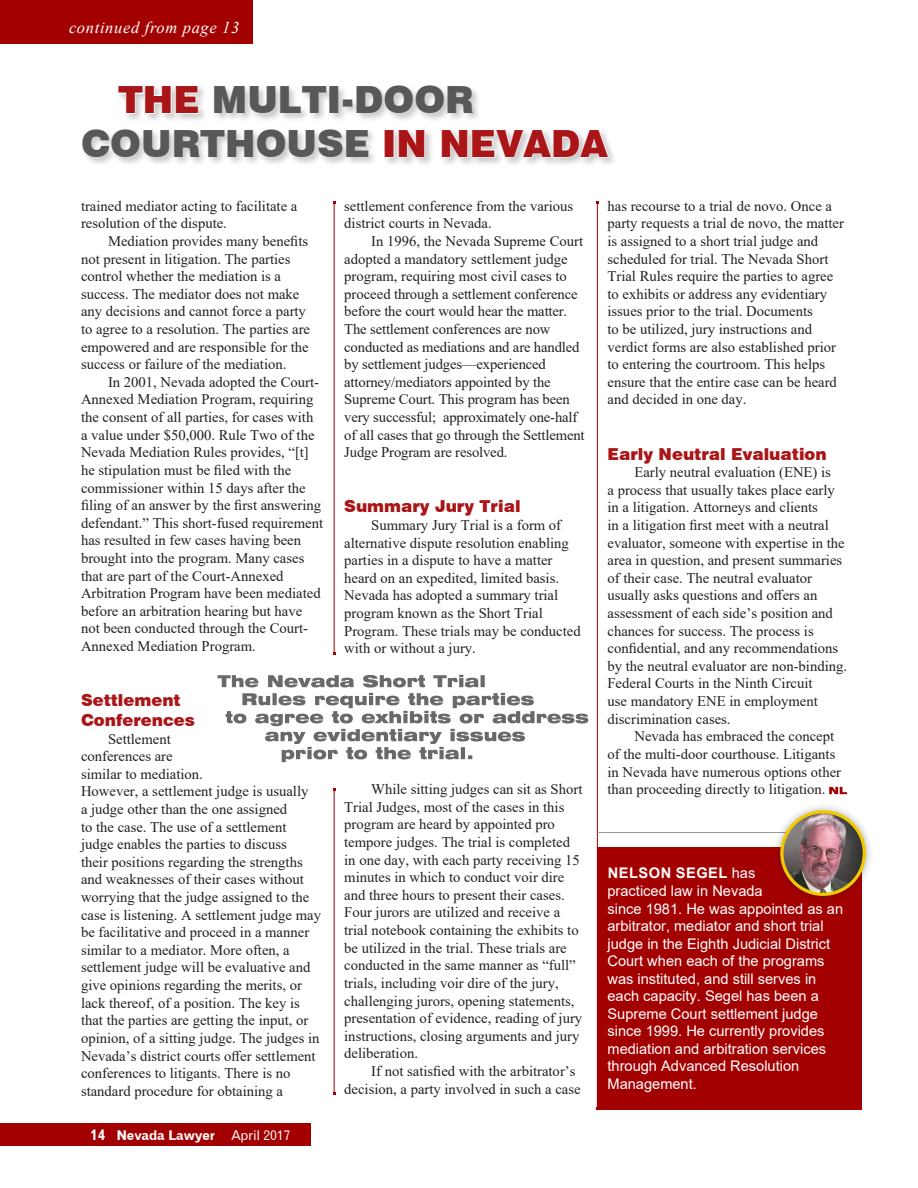
<style>
.page{position:relative;width:918px;height:1188px;background:#fff}
.page>*{position:absolute;margin:0;border:0;box-sizing:border-box;transform-origin:0 0}
.t1{font:900 37.5px "Swiss 721 BT";color:#57585a}
.t2{font:900 16.5px/19.8px "Swiss 721 BT";color:#aa1517}
.t3{font:italic 16.5px "Times New Roman";letter-spacing:.04em;color:#fff}
.t4{font:14.7px/17.5px "Times New Roman";color:#231f20}
.t5{font:14.7px/17.5px "Arial";color:#fff}
.t6{font:13.5px "Gothic 720 BT Bold B";letter-spacing:-.01em;color:#fff}
.s1{color:#aa1517}
.s2{font-size:15px}
.s3{font-family:"Gothic 720 BT Roman B"}
.s4{font-weight:700}
</style>
<div class="page">
<div style="left:597px;top:847px;width:265px;height:263px;background:#a30001"></div>
<div style="left:0;top:0;width:253px;height:43px;background:#a30001"></div>
<hr style="left:334px;top:202px;width:1px;height:452px;background:#a30001">
<hr style="left:597px;top:202px;width:1px;height:906px;background:#a30001">
<div style="left:0;top:1124px;width:310px;height:22px;background:#a30001"></div>
<hr style="left:597px;top:832px;width:226px;height:1px;background:#999">
<svg style="left:829px;top:787px;width:18px;height:7px"></svg>
<svg style="left:217px;top:675px;width:371px;height:87px"></svg>
<hr style="left:334px;top:790px;width:1px;height:303px;background:#a30001">
<div style="left:773px;top:803px;width:101px;height:101px;background:#231f20;opacity:.36"></div>
<img style="left:782px;top:812px;width:82px;height:82px;border-radius:41px">
<div style="left:780px;top:810px;width:86px;height:86px;border:3px solid #f2ca04;border-radius:50%"></div>
<div style="left:80px;top:84px;width:538px;height:83px;background:#231f20;opacity:.24"></div>
<svg style="left:117px;top:85px;width:83px;height:30px"></svg>
<div style="left:384px;top:129px;width:11px;height:29px;border:2px solid #fff"></div>
<svg style="left:398px;top:119px;width:28px;height:39px"></svg>
<svg style="left:440px;top:119px;width:170px;height:40px"></svg>
<p class="t3" style="left:69px;top:16px;width:172px">continued from page 13</p>
<p class="t1" style="left:118px;top:77px;width:357px"><span class="s1">THE</span> MULTI-DOOR</p>
<p class="t1" style="left:81px;top:121px;width:529px">COURTHOUSE <span class="s1">IN NEVADA</span></p>
<p class="t4" style="left:81px;top:197px;width:218px">trained mediator acting to facilitate a resolution of the dispute.</p>
<p class="t4" style="left:81px;top:232px;width:231px;text-indent:27px">Mediation provides many benefits not present in litigation. The parties control whether the mediation is a success. The mediator does not make any decisions and cannot force a party to agree to a resolution. The parties are empowered and are responsible for the success or failure of the mediation.</p>
<p class="t4" style="left:81px;top:373px;width:244px;text-indent:27px">In 2001, Nevada adopted the Court-Annexed Mediation Program, requiring the consent of all parties, for cases with a value under $50,000. Rule Two of the Nevada Mediation Rules provides, “[t] he stipulation must be filed with the commissioner within 15 days after the filing of an answer by the first answering defendant.” This short-fused requirement has resulted in few cases having been brought into the program. Many cases that are part of the Court-Annexed Arbitration Program have been mediated before an arbitration hearing but have not been conducted through the Court-Annexed Mediation Program.</p>
<p class="t2" style="left:81px;top:690px;width:115px">Settlement<br>Conferences</p>
<p class="t4" style="left:81px;top:729px;width:242px;text-indent:27px">Settlement<br>conferences are<br>similar to mediation.<br>However, a settlement judge is usually<br>a judge other than the one assigned<br>to the case. The use of a settlement judge enables the parties to discuss<br>their positions regarding the strengths and weaknesses of their cases without worrying that the judge assigned to the case is listening. A settlement judge may be facilitative and proceed in a manner similar to a mediator. More often, a settlement judge will be evaluative and give opinions regarding the merits, or lack thereof, of a position. The key is that the parties are getting the input, or opinion, of a sitting judge. The judges in Nevada’s district courts offer settlement conferences to litigants. There is no standard procedure for obtaining a</p>
<p class="t6" style="left:90px;top:1126px;width:202px"><span class="s2">14</span> Nevada Lawyer <span class="s3">April 2017</span></p>
<p class="t4" style="left:344px;top:197px;width:231px">settlement conference from the various district courts in Nevada.</p>
<p class="t4" style="left:344px;top:232px;width:242px;text-indent:27px">In 1996, the Nevada Supreme Court adopted a mandatory settlement judge program, requiring most civil cases to proceed through a settlement conference before the court would hear the matter.<br>The settlement conferences are now conducted as mediations and are handled by settlement judges—experienced attorney/mediators appointed by the Supreme Court. This program has been very successful; approximately one-half of all cases that go through the Settlement Judge Program are resolved.</p>
<p class="t2" style="left:344px;top:496px;width:178px">Summary Jury Trial</p>
<p class="t4" style="left:344px;top:516px;width:238px;text-indent:27px">Summary Jury Trial is a form of alternative dispute resolution enabling parties in a dispute to have a matter heard on an expedited, limited basis.<br>Nevada has adopted a summary trial program known as the Short Trial Program. These trials may be conducted with or without a jury.</p>
<p class="t4" style="left:344px;top:780px;width:240px;text-indent:27px">While sitting judges can sit as Short Trial Judges, most of the cases in this program are heard by appointed pro tempore judges. The trial is completed in one day, with each party receiving 15 minutes in which to conduct voir dire and three hours to present their cases.<br>Four jurors are utilized and receive a trial notebook containing the exhibits to be utilized in the trial. These trials are conducted in the same manner as “full” trials, including voir dire of the jury, challenging jurors, opening statements, presentation of evidence, reading of jury instructions, closing arguments and jury deliberation.</p>
<p class="t4" style="left:344px;top:1062px;width:238px;text-indent:27px">If not satisfied with the arbitrator’s decision, a party involved in such a case</p>
<p class="t4" style="left:608px;top:197px;width:238px">has recourse to a trial de novo. Once a party requests a trial de novo, the matter is assigned to a short trial judge and scheduled for trial. The Nevada Short Trial Rules require the parties to agree to exhibits or address any evidentiary issues prior to the trial. Documents<br>to be utilized, jury instructions and verdict forms are also established prior to entering the courtroom. This helps ensure that the entire case can be heard and decided in one day.</p>
<p class="t2" style="left:608px;top:444px;width:221px">Early Neutral Evaluation</p>
<p class="t4" style="left:608px;top:463px;width:241px;text-indent:27px">Early neutral evaluation (ENE) is<br>a process that usually takes place early in a litigation. Attorneys and clients<br>in a litigation first meet with a neutral evaluator, someone with expertise in the area in question, and present summaries of their case. The neutral evaluator usually asks questions and offers an assessment of each side’s position and chances for success. The process is confidential, and any recommendations by the neutral evaluator are non-binding.<br>Federal Courts in the Ninth Circuit<br>use mandatory ENE in employment discrimination cases.</p>
<p class="t4" style="left:608px;top:727px;width:235px;text-indent:27px">Nevada has embraced the concept of the multi-door courthouse. Litigants in Nevada have numerous options other than proceeding directly to litigation.</p>
<p class="t5" style="left:608px;top:864px;width:237px"><span class="s4">NELSON SEGEL</span> has<br>practiced law in Nevada<br>since 1981. He was appointed as an arbitrator, mediator and short trial judge in the Eighth Judicial District<br>Court when each of the programs was instituted, and still serves in each capacity. Segel has been a<br>Supreme Court settlement judge since 1999. He currently provides mediation and arbitration services through Advanced Resolution<br>Management.</p>
</div>
